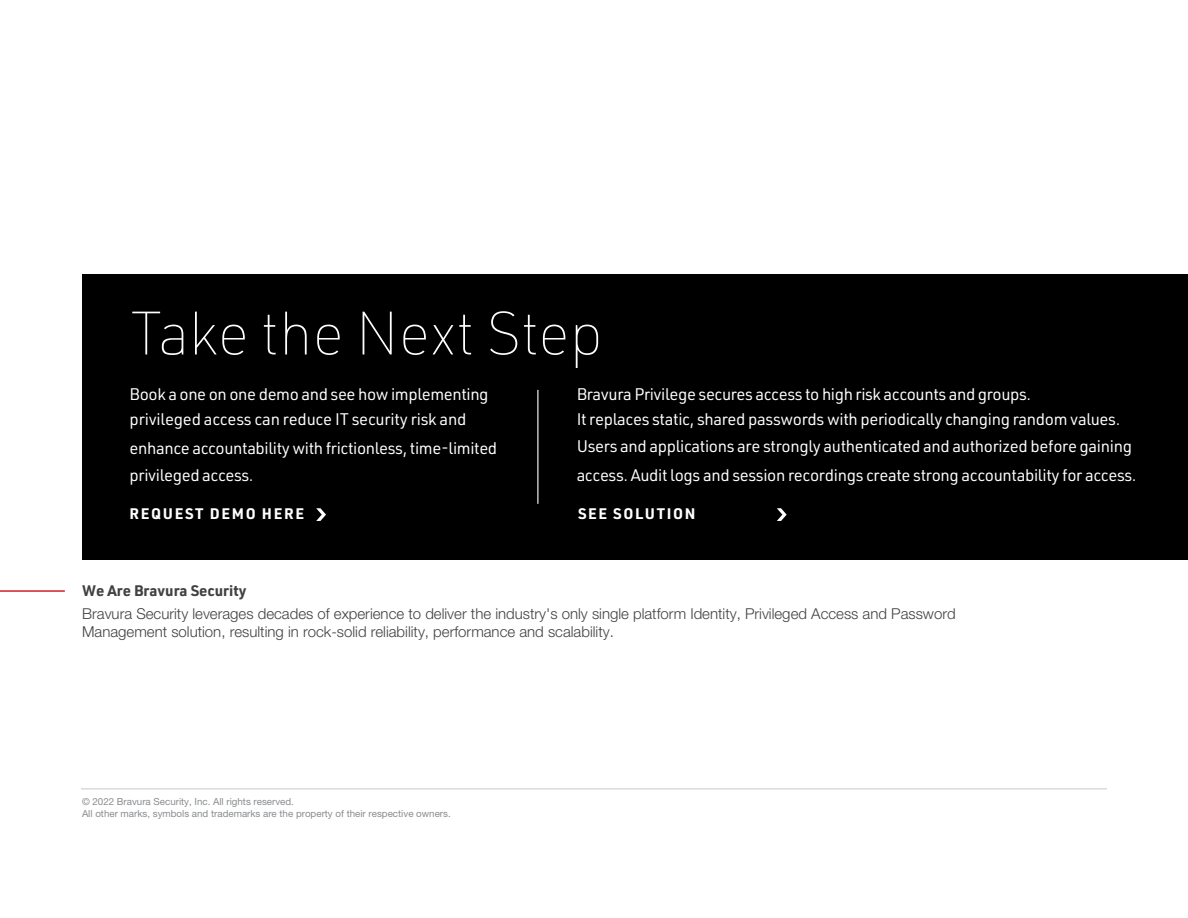
<style>
.page{position:relative;width:1188px;height:918px;background:#fff}
.page>*{position:absolute;margin:0;border:0;box-sizing:border-box;transform-origin:0 0}
.t1{font:100 60px "URWDIN";letter-spacing:-.01em;color:#fff}
.t2{font:16.5px/25.5px "URWDIN";letter-spacing:-.02em;color:#fff}
.t3{font:300 15px/18px "Helvetica Neue LT Std";color:#414141}
.t4{font:700 15px "URWDIN";letter-spacing:.11em;color:#fff}
.t5{font:700 15px "URWDIN";color:#414141}
.t6{font:9.75px/11.7px "Helvetica Neue LT Std";color:#8a8c8f}
</style>
<div class="page">
<hr style="left:81px;top:789px;width:1026px;height:1px;background:#c7c8ca">
<div style="left:82px;top:275px;width:1106px;height:285px;background:#000"></div>
<hr style="left:537px;top:390px;width:2px;height:114px;background:#fff">
<svg style="left:316px;top:508px;width:10px;height:13px"></svg>
<svg style="left:777px;top:508px;width:10px;height:13px"></svg>
<hr style="left:0;top:590px;width:65px;height:2px;background:#cd2026">
<h1 class="t1" style="left:130px;top:294px;width:475px">Take the Next Step</h1>
<p class="t2" style="left:130px;top:381px;width:361px">Book a one on one demo and see how implementing privileged access can reduce IT security risk and</p>
<p class="t2" style="left:130px;top:434px;width:369px;line-height:27px">enhance accountability with frictionless, time-limited privileged access.</p>
<p class="t4" style="left:130px;top:503px;width:176px">REQUEST DEMO HERE</p>
<p class="t2" style="left:577px;top:381px;width:545px">Bravura Privilege secures access to high risk accounts and groups.<br>It replaces static, shared passwords with periodically changing random values.</p>
<p class="t2" style="left:577px;top:431px;width:561px;line-height:28.5px">Users and applications are strongly authenticated and authorized before gaining access. Audit logs and session recordings create strong accountability for access.</p>
<p class="t4" style="left:578px;top:503px;width:119px">SEE SOLUTION</p>
<p class="t5" style="left:82px;top:580px;width:166px">We Are Bravura Security</p>
<p class="t3" style="left:82px;top:604px;width:875px">Bravura Security leverages decades of experience to deliver the industry's only single platform Identity, Privileged Access and Password<br>Management solution, resulting in rock-solid reliability, performance and scalability.</p>
<p class="t6" style="left:82px;top:796px;width:370px">© 2022 Bravura Security, Inc. All rights reserved.<br>All other marks, symbols and trademarks are the property of their respective owners.</p>
</div>
